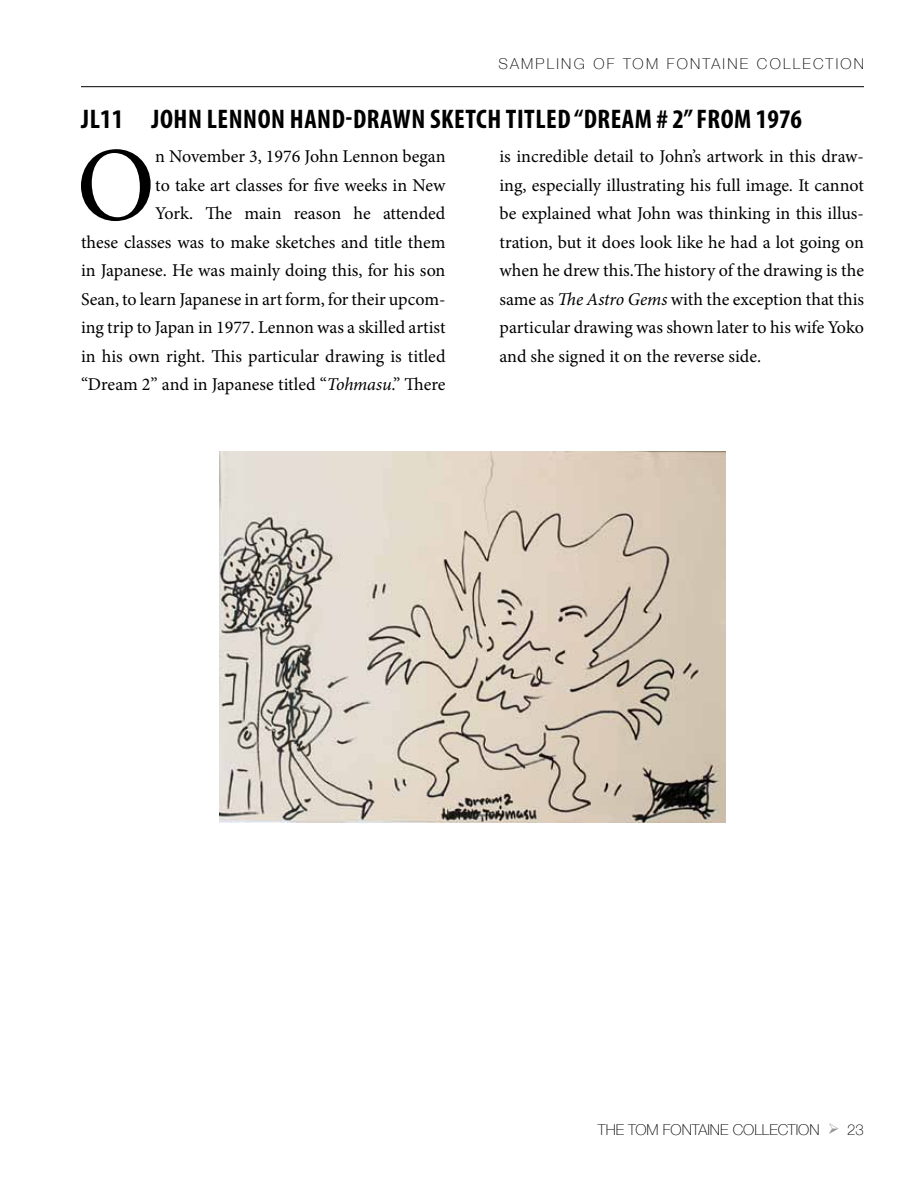
<style>
.page{position:relative;width:918px;height:1188px;background:#fff}
.page>*{position:absolute;margin:0;border:0;box-sizing:border-box;transform-origin:0 0}
.t1{font:105.75px "Minion Pro";color:#000}
.t2{font:700 condensed 27px "Myriad Pro";letter-spacing:.02em;color:#000}
.t3{font:18px/28.5px "Minion Pro";letter-spacing:-.005em;color:#000;text-align:right}
.t4{font:100 15px "Helvetica Neue";letter-spacing:.15em;color:#000}
.t5{font:100 15px "Helvetica Neue";color:#000}
.s1{font-style:italic}
.s2{color:#939598}
</style>
<div class="page">
<hr style="left:81px;top:86px;width:783px;height:1px;background:#000">
<img style="left:220px;top:452px;width:505px;height:370px">
<p class="t4" style="left:498px;top:52px;width:367px">SAMPLING OF TOM FONTAINE COLLECTION</p>
<h2 class="t2" style="left:81px;top:102px;width:722px">JL11 JOHN LENNON HAND-DRAWN SKETCH TITLED “DREAM # 2” FROM 1976</h2>
<h1 class="t1" style="left:76px;top:115px;width:80px">O</h1>
<p class="t3" style="left:81px;top:143px;width:366px">n November 3, 1976 John Lennon began<br>to take art classes for five weeks in New<br>York. The main reason he attended<br>these classes was to make sketches and title them in Japanese. He was mainly doing this, for his son Sean, to learn Japanese in art form, for their upcom&shy;ing trip to Japan in 1977. Lennon was a skilled artist in his own right. This particular drawing is titled “Dream 2” and in Japanese titled “<span class="s1">Tohmasu</span>.” There</p>
<p class="t3" style="left:500px;top:143px;width:366px;text-align:justify">is incredible detail to John’s artwork in this draw&shy;ing, especially illustrating his full image. It cannot be explained what John was thinking in this illus&shy;tration, but it does look like he had a lot going on when he drew this.The history of the drawing is the same as <span class="s1">The Astro Gems</span> with the exception that this particular drawing was shown later to his wife Yoko and she signed it on the reverse side.</p>
<p class="t5" style="left:598px;top:1118px;width:268px">THE TOM FONTAINE COLLECTION <span class="s2">➢</span> 23</p>
</div>
